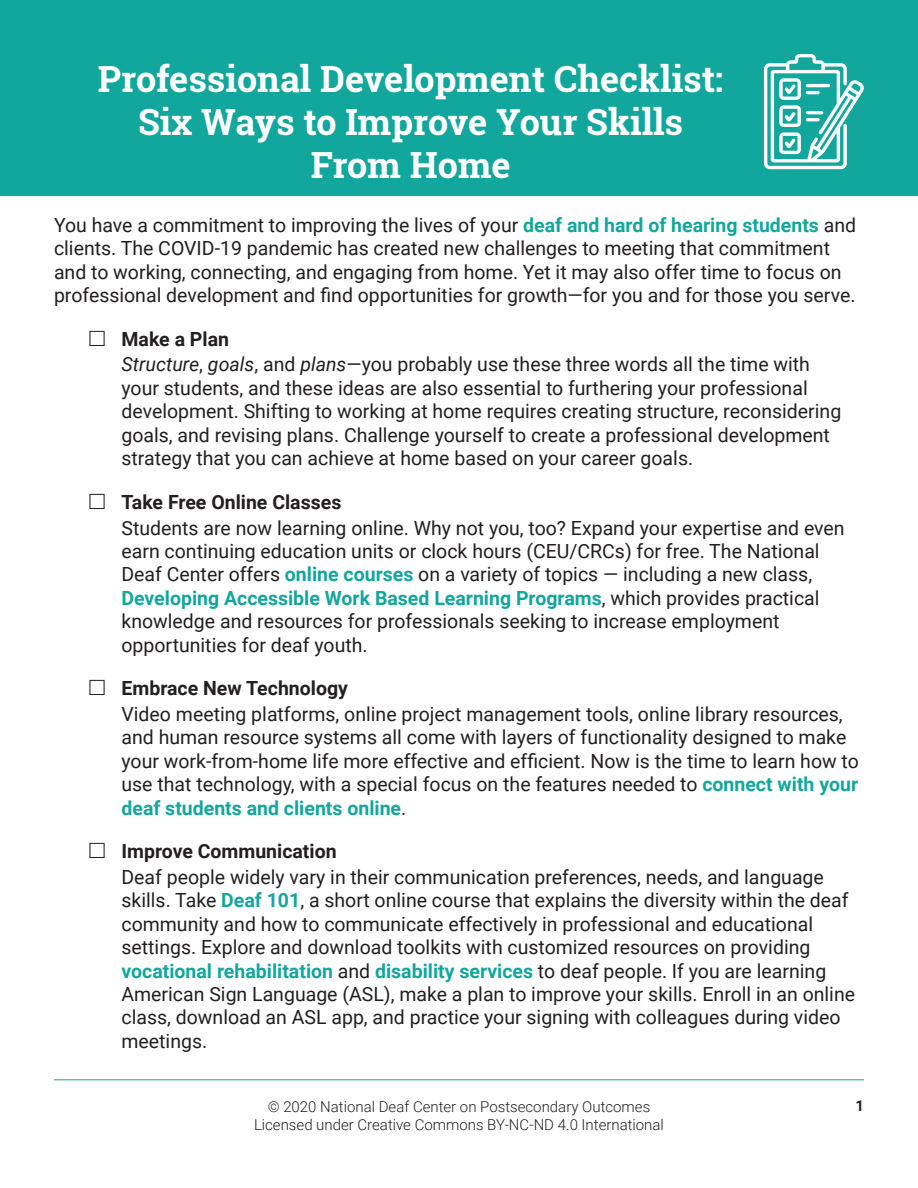
<style>
.page{position:relative;width:918px;height:1188px;background:#fff}
.page>*{position:absolute;margin:0;border:0;box-sizing:border-box;transform-origin:0 0}
.t1{font:700 36px/43.2px "Roboto Slab";color:#fff;text-align:center}
.Indented_List_1{font:19.5px/23.4px "Roboto";color:#231f20}
.t2{font:700 19.5px "Roboto";color:#231f20}
.t3{font:300 15px/18px "Roboto";color:#231f20;text-align:center}
.t4{font:700 15px "Roboto";color:#231f20}
.s1{font-weight:700;color:#12a79d}
.s2{font-style:italic}
</style>
<div class="page">
<div style="left:0;top:0;width:918px;height:196px;background:#12a79d"></div>
<svg style="left:764px;top:54px;width:100px;height:115px"></svg>
<hr style="left:54px;top:1080px;width:810px;height:1px;background:#12a79d">
<p class="t1" style="left:98px;top:57px;width:627px">Professional Development Checklist:<br>Six Ways to Improve Your Skills<br>From Home</p>
<p class="Indented_List_1" style="left:54px;top:212px;width:804px">You have a commitment to improving the lives of your <span class="s1">deaf and hard of hearing students</span> and clients. The COVID-19 pandemic has created new challenges to meeting that commitment and to working, connecting, and engaging from home. Yet it may also offer time to focus on professional development and find opportunities for growth—for you and for those you serve.</p>
<p class="t2" style="left:122px;top:325px;width:109px">Make a Plan</p>
<p class="Indented_List_1" style="left:122px;top:352px;width:721px"><span class="s2">Structure</span>, <span class="s2">goals</span>, and <span class="s2">plans</span>—you probably use these three words all the time with your students, and these ideas are also essential to furthering your professional development. Shifting to working at home requires creating structure, reconsidering goals, and revising plans. Challenge yourself to create a professional development strategy that you can achieve at home based on your career goals.</p>
<p class="t2" style="left:122px;top:488px;width:221px">Take Free Online Classes</p>
<p class="Indented_List_1" style="left:122px;top:515px;width:725px">Students are now learning online. Why not you, too? Expand your expertise and even earn continuing education units or clock hours (CEU/CRCs) for free. The National Deaf Center offers <span class="s1">online courses</span> on a variety of topics — including a new class, <span class="s1">Developing Accessible Work Based Learning Programs</span>, which provides practical knowledge and resources for professionals seeking to increase employment opportunities for deaf youth.</p>
<p class="t2" style="left:122px;top:675px;width:228px">Embrace New Technology</p>
<p class="Indented_List_1" style="left:122px;top:702px;width:739px">Video meeting platforms, online project management tools, online library resources, and human resource systems all come with layers of functionality designed to make your work-from-home life more effective and efficient. Now is the time to learn how to use that technology, with a special focus on the features needed to <span class="s1">connect with your deaf students and clients online</span>.</p>
<p class="t2" style="left:122px;top:838px;width:217px">Improve Communication</p>
<p class="Indented_List_1" style="left:122px;top:865px;width:735px">Deaf people widely vary in their communication preferences, needs, and language skills. Take <span class="s1">Deaf 101</span>, a short online course that explains the diversity within the deaf community and how to communicate effectively in professional and educational settings. Explore and download toolkits with customized resources on providing <span class="s1">vocational rehabilitation</span> and <span class="s1">disability services</span> to deaf people. If you are learning American Sign Language (ASL), make a plan to improve your skills. Enroll in an online class, download an ASL app, and practice your signing with colleagues during video meetings.</p>
<p class="t3" style="left:254px;top:1097px;width:411px">© 2020 National Deaf Center on Postsecondary Outcomes<br>Licensed under Creative Commons BY-NC-ND 4.0 International</p>
<p class="t4" style="left:855px;top:1095px;width:10px">1</p>
</div>
